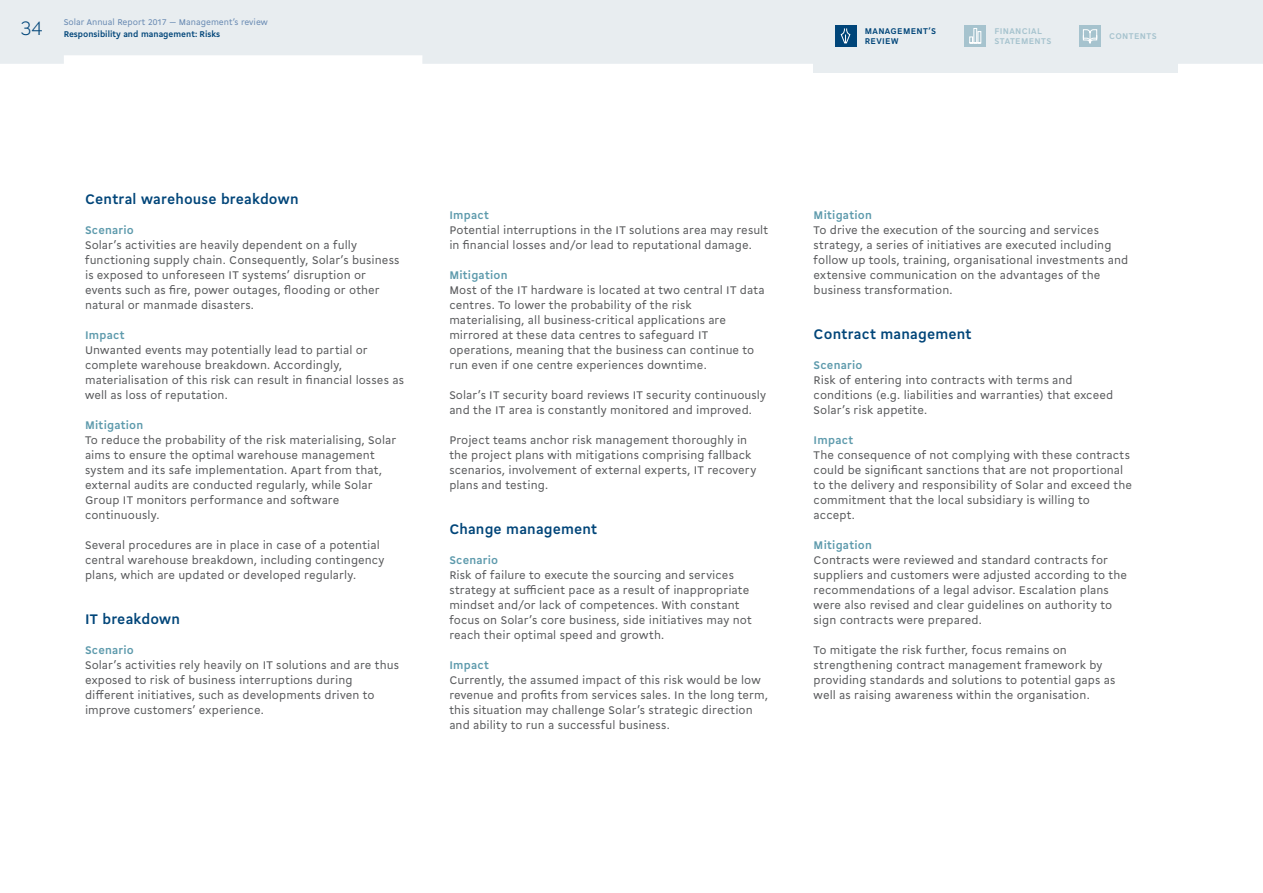
<style>
.page{position:relative;width:1263px;height:893px;background:#fff}
.page>*{position:absolute;margin:0;border:0;box-sizing:border-box;transform-origin:0 0}
.t1{font:300 21px "Cogito";color:#004579}
.t2{font:700 15px "Cogito";letter-spacing:.01em;color:#004579}
.t3{font:12px/15px "Cogito";letter-spacing:.005em;color:#58595b}
.t4{font:700 12px "Cogito";letter-spacing:.02em;color:#5d9aac}
.t5{font:9px "Cogito";color:#6789b2}
.t6{font:700 9px "Cogito";color:#004579}
.t7{font:700 9px/10.5px "Cogito";letter-spacing:.035em;color:#a6c3ce}
.t8{font:700 9px/10.5px "Cogito";letter-spacing:.035em;color:#004579}
</style>
<div class="page">
<div style="left:0;top:0;width:1263px;height:64px;background:#e8edf0"></div>
<div style="left:814px;top:51px;width:364px;height:21px;background:#e8edf0"></div>
<div style="left:835px;top:25px;width:21px;height:21px;background:#004579"></div>
<svg style="left:840px;top:28px;width:11px;height:16px"></svg>
<div style="left:965px;top:25px;width:21px;height:21px;background:#a6c3ce"></div>
<div style="left:973px;top:28px;width:4px;height:15px;border:1px solid #fff"></div>
<svg style="left:969px;top:31px;width:12px;height:13px"></svg>
<div style="left:1079px;top:25px;width:22px;height:21px;background:#a6c3ce"></div>
<svg style="left:1083px;top:29px;width:14px;height:15px"></svg>
<p class="t5" style="left:64px;top:16px;width:205px">Solar Annual Report 2017 — Management’s review</p>
<p class="t6" style="left:64px;top:28px;width:158px">Responsibility and management: Risks</p>
<h1 class="t1" style="left:21px;top:13px;width:24px">34</h1>
<p class="t8" style="left:865px;top:25px;width:73px">MANAGEMENT’S<br>REVIEW</p>
<p class="t7" style="left:994px;top:25px;width:58px">FINANCIAL<br>STATEMENTS</p>
<p class="t7" style="left:1109px;top:30px;width:49px">CONTENTS</p>
<p class="t2" style="left:85px;top:188px;width:215px">Central warehouse breakdown</p>
<p class="t4" style="left:85px;top:222px;width:50px">Scenario</p>
<p class="t3" style="left:85px;top:237px;width:316px">Solar’s activities are heavily dependent on a fully functioning supply chain. Consequently, Solar’s business is exposed to unforeseen IT systems’ disruption or events such as fire, power outages, flooding or other natural or manmade disasters.</p>
<p class="t4" style="left:85px;top:327px;width:41px">Impact</p>
<p class="t3" style="left:85px;top:342px;width:320px">Unwanted events may potentially lead to partial or complete warehouse breakdown. Accordingly, materialisation of this risk can result in financial losses as well as loss of reputation.</p>
<p class="t4" style="left:85px;top:417px;width:60px">Mitigation</p>
<p class="t3" style="left:85px;top:432px;width:313px">To reduce the probability of the risk materialising, Solar aims to ensure the optimal warehouse management system and its safe implementation. Apart from that, external audits are conducted regularly, while Solar Group IT monitors performance and software continuously.</p>
<p class="t3" style="left:85px;top:537px;width:301px">Several procedures are in place in case of a potential central warehouse breakdown, including contingency plans, which are updated or developed regularly.</p>
<p class="t2" style="left:85px;top:608px;width:96px">IT breakdown</p>
<p class="t4" style="left:85px;top:642px;width:50px">Scenario</p>
<p class="t3" style="left:85px;top:657px;width:315px">Solar’s activities rely heavily on IT solutions and are thus exposed to risk of business interruptions during different initiatives, such as developments driven to improve customers’ experience.</p>
<p class="t4" style="left:449px;top:207px;width:41px">Impact</p>
<p class="t3" style="left:449px;top:222px;width:320px">Potential interruptions in the IT solutions area may result in financial losses and/or lead to reputational damage.</p>
<p class="t4" style="left:449px;top:267px;width:60px">Mitigation</p>
<p class="t3" style="left:449px;top:282px;width:317px">Most of the IT hardware is located at two central IT data centres. To lower the probability of the risk materialising, all business-critical applications are mirrored at these data centres to safeguard IT operations, meaning that the business can continue to run even if one centre experiences downtime.</p>
<p class="t3" style="left:449px;top:387px;width:318px">Solar’s IT security board reviews IT security continuously and the IT area is constantly monitored and improved.</p>
<p class="t3" style="left:449px;top:432px;width:308px">Project teams anchor risk management thoroughly in the project plans with mitigations comprising fallback scenarios, involvement of external experts, IT recovery plans and testing.</p>
<p class="t2" style="left:449px;top:518px;width:149px">Change management</p>
<p class="t4" style="left:449px;top:552px;width:50px">Scenario</p>
<p class="t3" style="left:449px;top:567px;width:304px">Risk of failure to execute the sourcing and services strategy at sufficient pace as a result of inappropriate mindset and/or lack of competences. With constant focus on Solar’s core business, side initiatives may not reach their optimal speed and growth.</p>
<p class="t4" style="left:449px;top:657px;width:41px">Impact</p>
<p class="t3" style="left:449px;top:672px;width:320px">Currently, the assumed impact of this risk would be low revenue and profits from services sales. In the long term, this situation may challenge Solar’s strategic direction and ability to run a successful business.</p>
<p class="t4" style="left:814px;top:207px;width:60px">Mitigation</p>
<p class="t3" style="left:814px;top:222px;width:316px">To drive the execution of the sourcing and services strategy, a series of initiatives are executed including follow up tools, training, organisational investments and extensive communication on the advantages of the business transformation.</p>
<p class="t2" style="left:814px;top:323px;width:159px">Contract management</p>
<p class="t4" style="left:814px;top:357px;width:50px">Scenario</p>
<p class="t3" style="left:814px;top:372px;width:301px">Risk of entering into contracts with terms and conditions (e.g. liabilities and warranties) that exceed<br>Solar’s risk appetite.</p>
<p class="t4" style="left:814px;top:432px;width:41px">Impact</p>
<p class="t3" style="left:814px;top:447px;width:320px">The consequence of not complying with these contracts could be significant sanctions that are not proportional to the delivery and responsibility of Solar and exceed the commitment that the local subsidiary is willing to accept.</p>
<p class="t4" style="left:814px;top:537px;width:60px">Mitigation</p>
<p class="t3" style="left:814px;top:552px;width:315px">Contracts were reviewed and standard contracts for suppliers and customers were adjusted according to the recommendations of a legal advisor. Escalation plans were also revised and clear guidelines on authority to sign contracts were prepared.</p>
<p class="t3" style="left:814px;top:642px;width:303px">To mitigate the risk further, focus remains on strengthening contract management framework by providing standards and solutions to potential gaps as well as raising awareness within the organisation.</p>
</div>
